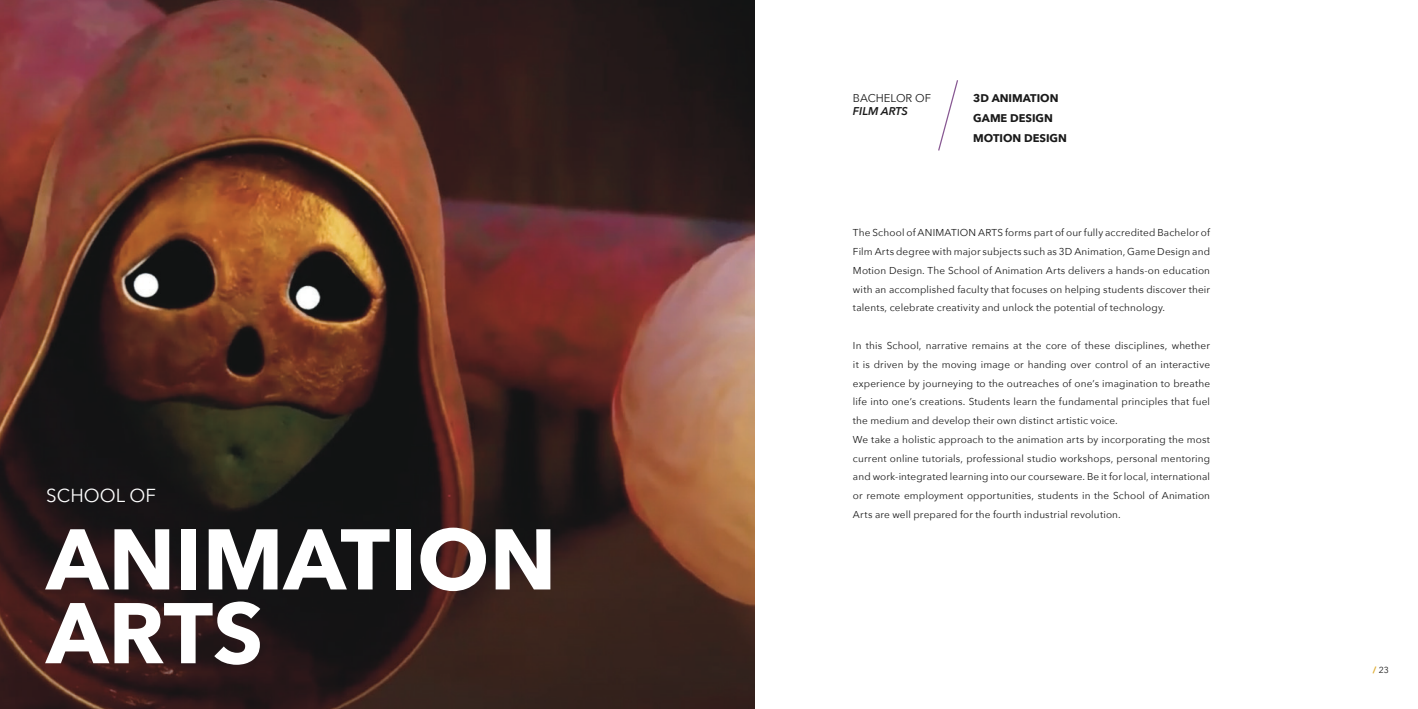
<style>
.page{position:relative;width:1418px;height:709px;background:#fff}
.page>*{position:absolute;margin:0;border:0;box-sizing:border-box;transform-origin:0 0}
.t1{font:700 85px/73.8px "Avenir Next";color:#fff}
.t2{font:18.75px "Avenir Next";color:#fff}
.t3{font:11.25px "Avenir Next";color:#1a1a1a}
.t4{font:italic 600 11.25px "Avenir Next";color:#1a1a1a}
.t5{font:700 11.12px "Avenir Next";color:#1a1a1a}
.Body_Copy_-_Prospectus{font:10px/18.8px "Avenir Next";letter-spacing:.015em;color:#1a1a1a;text-align:justify}
.t6{font:8.75px "Avenir Next";color:#1a1a1a}
.s1{font-weight:700;color:#dfac32}
</style>
<div class="page">
<img style="left:0;top:0;width:754px;height:709px">
<svg style="left:938px;top:80px;width:20px;height:71px"></svg>
<p class="t2" style="left:46px;top:480px;width:111px">SCHOOL OF</p>
<p class="t1" style="left:46px;top:521px;width:512px">ANIMATION<br>ARTS</p>
<p class="t3" style="left:853px;top:89px;width:80px">BACHELOR OF</p>
<p class="t4" style="left:853px;top:101px;width:57px">FILM ARTS</p>
<p class="t5" style="left:973px;top:88px;width:87px">3D ANIMATION</p>
<p class="t5" style="left:973px;top:108px;width:81px">GAME DESIGN</p>
<p class="t5" style="left:973px;top:128px;width:95px">MOTION DESIGN</p>
<p class="Body_Copy_-_Prospectus" style="left:853px;top:223px;width:359px">The School of ANIMATION ARTS forms part of our fully accredited Bachelor of Film Arts degree with major subjects such as 3D Animation, Game Design and Motion Design. The School of Animation Arts delivers a hands-on education with an accomplished faculty that focuses on helping students discover their talents, celebrate creativity and unlock the potential of technology.</p>
<p class="Body_Copy_-_Prospectus" style="left:853px;top:336px;width:359px">In this School, narrative remains at the core of these disciplines, whether it is driven by the moving image or handing over control of an interactive experience by journeying to the outreaches of one’s imagination to breathe life into one’s creations. Students learn the fundamental principles that fuel the medium and develop their own distinct artistic voice.</p>
<p class="Body_Copy_-_Prospectus" style="left:853px;top:429px;width:359px">We take a holistic approach to the animation arts by incorporating the most current online tutorials, professional studio workshops, personal mentoring and work-integrated learning into our courseware. Be it for local, international or remote employment opportunities, students in the School of Animation Arts are well prepared for the fourth industrial revolution.</p>
<p class="t6" style="left:1372px;top:662px;width:17px"><span class="s1">/</span> 23</p>
</div>
